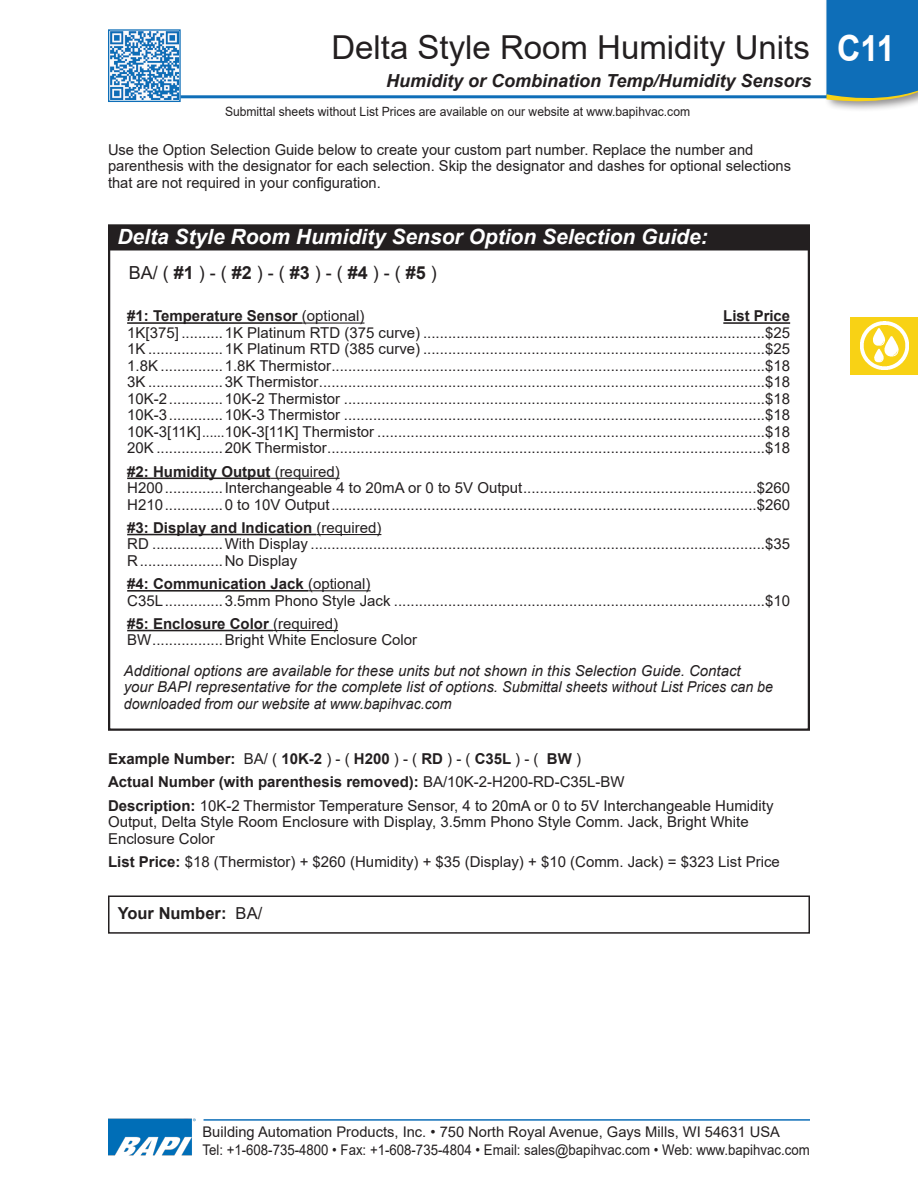
<style>
.page{position:relative;width:918px;height:1188px;background:#fff}
.page>*{position:absolute;margin:0;border:0;box-sizing:border-box;transform-origin:0 0}
.t1{font:700 36px "Arial";color:#fff;scale:.9 1}
.Sub_Section_Title{font:33px "Arial";color:#231f20}
.t2{font:italic 700 21px "Arial";color:#fff}
.t3{font:italic 700 18px "Arial";color:#231f20}
.t4{font:18px "Arial";color:#231f20}
.t5{font:700 16.5px "Arial";color:#231f20}
.t6{font:15px/16.5px "Arial";color:#231f20}
.t7{font:700 15px "Arial";color:#231f20}
.t8{font:italic 15px/16.5px "Arial";color:#231f20}
.t9{font:14.7px/18px "Arial";color:#231f20}
.t10{font:12.75px "Arial";color:#231f20;scale:.95 1}
.s1{font-weight:700}
.s2{font-weight:400}
</style>
<div class="page">
<hr style="left:181px;top:95px;width:696px;height:3px;background:#0e6eb8">
<img style="left:110px;top:31px;width:69px;height:69px">
<div style="left:108px;top:29px;width:73px;height:73px;border:1px solid #0e6eb8"></div>
<div style="left:823px;top:0;width:95px;height:112px;background:#231f20;opacity:.5"></div>
<svg style="left:826px;top:0;width:92px;height:106px;background:#2277b4"></svg>
<hr style="left:204px;top:1119px;width:606px;height:2px;background:#0e6eb8">
<img style="left:108px;top:1118px;width:87px;height:38px">
<div style="left:850px;top:317px;width:68px;height:57px;background:#f8d215"></div>
<img style="left:860px;top:321px;width:48px;height:49px">
<div style="left:109px;top:225px;width:700px;height:25px;background:#231f20"></div>
<div style="left:108px;top:224px;width:702px;height:26px;border:2px solid #231f20"></div>
<div style="left:108px;top:896px;width:702px;height:38px;border:2px solid #231f20"></div>
<hr style="left:127px;top:322px;width:175px;height:2px;background:#231f20">
<hr style="left:302px;top:323px;width:62px;height:1px;background:#231f20">
<hr style="left:723px;top:322px;width:67px;height:2px;background:#231f20">
<hr style="left:127px;top:478px;width:144px;height:1px;background:#231f20">
<hr style="left:271px;top:478px;width:69px;height:1px;background:#231f20">
<hr style="left:127px;top:534px;width:189px;height:1px;background:#231f20">
<hr style="left:316px;top:534px;width:65px;height:1px;background:#231f20">
<hr style="left:127px;top:590px;width:181px;height:2px;background:#231f20">
<hr style="left:308px;top:590px;width:63px;height:1px;background:#231f20">
<hr style="left:127px;top:630px;width:146px;height:1px;background:#231f20">
<hr style="left:273px;top:630px;width:65px;height:1px;background:#231f20">
<p class="Sub_Section_Title" style="left:331px;top:24px;width:480px">Delta Style Room Humidity Units</p>
<p class="t3" style="left:386px;top:69px;width:427px">Humidity or Combination Temp/Humidity Sensors</p>
<p class="t10" style="left:225px;top:103px;width:491px">Submittal sheets without List Prices are available on our website at www.bapihvac.com</p>
<p class="t6" style="left:108px;top:141px;width:685px">Use the Option Selection Guide below to create your custom part number. Replace the number and parenthesis with the designator for each selection. Skip the designator and dashes for optional selections that are not required in your configuration.</p>
<p class="t2" style="left:117px;top:223px;width:592px">Delta Style Room Humidity Sensor Option Selection Guide:</p>
<p class="t4" style="left:129px;top:260px;width:310px">BA/(<span class="s1">#1</span>)-(<span class="s1">#2</span>)-(<span class="s1">#3</span>)-(<span class="s1">#4</span>)-(<span class="s1">#5</span>)</p>
<p class="t7" style="left:127px;top:306px;width:239px">#1: Temperature Sensor <span class="s2">(optional)</span></p>
<p class="t7" style="left:723px;top:306px;width:68px">List Price</p>
<p class="t6" style="left:127px;top:324px;width:664px">1K[375] ..........1K Platinum RTD (375 curve) ..................................................................................$25</p>
<p class="t6" style="left:127px;top:341px;width:664px">1K ..................1K Platinum RTD (385 curve) ..................................................................................$25</p>
<p class="t6" style="left:127px;top:357px;width:664px">1.8K ...............1.8K Thermistor........................................................................................................$18</p>
<p class="t6" style="left:127px;top:374px;width:664px">3K ..................3K Thermistor...........................................................................................................$18</p>
<p class="t6" style="left:127px;top:390px;width:664px">10K-2.............10K-2 Thermistor .....................................................................................................$18</p>
<p class="t6" style="left:127px;top:407px;width:664px">10K-3.............10K-3 Thermistor .....................................................................................................$18</p>
<p class="t6" style="left:127px;top:423px;width:664px">10K-3[11K]......10K-3[11K] Thermistor .............................................................................................$18</p>
<p class="t6" style="left:127px;top:440px;width:664px">20K ................20K Thermistor.........................................................................................................$18</p>
<p class="t7" style="left:127px;top:461px;width:214px">#2: Humidity Output <span class="s2">(required)</span></p>
<p class="t6" style="left:127px;top:480px;width:664px">H200..............Interchangeable 4 to 20mA or 0 to 5V Output........................................................$260</p>
<p class="t6" style="left:127px;top:496px;width:664px">H210..............0 to 10V Output......................................................................................................$260</p>
<p class="t7" style="left:127px;top:517px;width:256px">#3: Display and Indication <span class="s2">(required)</span></p>
<p class="t6" style="left:127px;top:536px;width:664px">RD .................With Display .............................................................................................................$35</p>
<p class="t6" style="left:127px;top:552px;width:172px">R....................No Display</p>
<p class="t7" style="left:127px;top:573px;width:245px">#4: Communication Jack <span class="s2">(optional)</span></p>
<p class="t6" style="left:127px;top:592px;width:664px">C35L..............3.5mm Phono Style Jack .........................................................................................$10</p>
<p class="t7" style="left:127px;top:613px;width:212px">#5: Enclosure Color <span class="s2">(required)</span></p>
<p class="t6" style="left:127px;top:632px;width:292px">BW.................Bright White Enclosure Color</p>
<p class="t8" style="left:124px;top:663px;width:651px">Additional options are available for these units but not shown in this Selection Guide. Contact your BAPI representative for the complete list of options. Submittal sheets without List Prices can be downloaded from our website at www.bapihvac.com</p>
<p class="t7" style="left:108px;top:748px;width:475px">Example Number: <span class="s2">BA/ (</span> 10K-2 <span class="s2">) - (</span> H200 <span class="s2">) - (</span> RD <span class="s2">) - (</span> C35L <span class="s2">) - (</span> BW <span class="s2">)</span></p>
<p class="t7" style="left:108px;top:771px;width:518px">Actual Number (with parenthesis removed): <span class="s2">BA/10K-2-H200-RD-C35L-BW</span></p>
<p class="t6" style="left:108px;top:797px;width:667px"><span class="s1">Description:</span> 10K-2 Thermistor Temperature Sensor, 4 to 20mA or 0 to 5V Interchangeable Humidity<br>Output, Delta Style Room Enclosure with Display, 3.5mm Phono Style Comm. Jack, Bright White<br>Enclosure Color</p>
<p class="t6" style="left:108px;top:853px;width:673px"><span class="s1">List Price:</span> $18 (Thermistor) + $260 (Humidity) + $35 (Display) + $10 (Comm. Jack) = $323 List Price</p>
<p class="t5" style="left:118px;top:902px;width:146px">Your Number: <span class="s2">BA/</span></p>
<h1 class="t1" style="left:837px;top:23px;width:66px">C11</h1>
<p class="t9" style="left:202px;top:1123px;width:609px">Building Automation Products, Inc. • 750 North Royal Avenue, Gays Mills, WI 54631 USA<br>Tel: +1-608-735-4800 • Fax: +1-608-735-4804 • Email: sales@bapihvac.com • Web: www.bapihvac.com</p>
</div>
